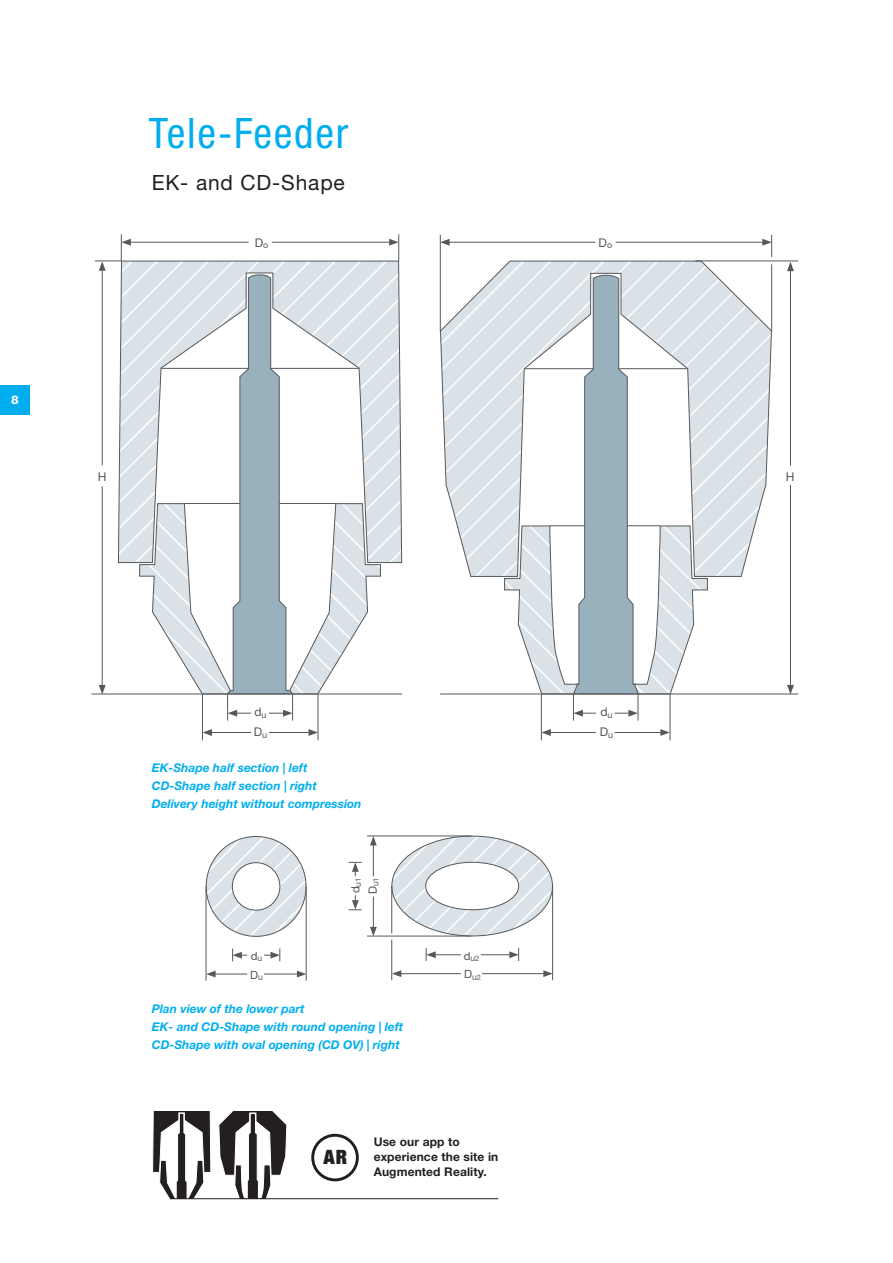
<style>
.page{position:relative;width:893px;height:1263px;background:#fff}
.page>*{position:absolute;margin:0;border:0;box-sizing:border-box;transform-origin:0 0}
.t1{font:condensed 42px "Helvetica Neue LT Std";letter-spacing:.04em;color:#00aeef}
.t2{font:21px "Helvetica Neue LT Std";letter-spacing:.04em;color:#231f20}
.t3{font:900 condensed 19.8px "Helvetica Neue LT Std";color:#231f20}
.t4{font:italic 700 12px/18px "Helvetica Neue LT Std";color:#00aeef}
.t5{font:700 12px/15px "Helvetica Neue LT Std";letter-spacing:.01em;color:#231f20}
.t6{font:12px "Helvetica Neue LT Std";color:#57585a}
.t7{font:800 12px "Helvetica Neue LT Std";color:#fff}
.t8{font:11.4px "Helvetica Neue LT Std";color:#57585a}
</style>
<div class="page">
<div style="left:0;top:385px;width:30px;height:30px;background:#00aeef"></div>
<div style="left:311px;top:1134px;width:48px;height:47px;border:3px solid #231f20;border-radius:50%"></div>
<svg style="left:218px;top:1111px;width:70px;height:89px"></svg>
<svg style="left:152px;top:1111px;width:60px;height:89px"></svg>
<hr style="left:170px;top:1198px;width:328px;height:1px;background:#231f20">
<svg style="left:205px;top:836px;width:102px;height:101px"></svg>
<svg style="left:391px;top:835px;width:162px;height:102px"></svg>
<hr style="left:91px;top:694px;width:311px;height:1px;background:#57585a">
<hr style="left:440px;top:694px;width:358px;height:1px;background:#57585a">
<hr style="left:210px;top:732px;width:41px;height:1px;background:#57585a">
<svg style="left:203px;top:729px;width:9px;height:7px"></svg>
<hr style="left:269px;top:732px;width:42px;height:1px;background:#57585a">
<svg style="left:309px;top:729px;width:9px;height:7px"></svg>
<hr style="left:548px;top:732px;width:48px;height:1px;background:#57585a">
<svg style="left:542px;top:729px;width:9px;height:7px"></svg>
<hr style="left:790px;top:485px;width:1px;height:202px;background:#57585a">
<svg style="left:787px;top:685px;width:7px;height:9px"></svg>
<hr style="left:615px;top:732px;width:48px;height:1px;background:#57585a">
<svg style="left:660px;top:729px;width:10px;height:7px"></svg>
<hr style="left:790px;top:269px;width:1px;height:197px;background:#57585a">
<svg style="left:787px;top:262px;width:7px;height:9px"></svg>
<hr style="left:202px;top:694px;width:1px;height:46px;background:#57585a">
<hr style="left:541px;top:694px;width:1px;height:46px;background:#57585a">
<hr style="left:318px;top:694px;width:1px;height:46px;background:#57585a">
<hr style="left:670px;top:694px;width:1px;height:46px;background:#57585a">
<hr style="left:695px;top:261px;width:103px;height:1px;background:#57585a">
<hr style="left:481px;top:954px;width:31px;height:1px;background:#57585a">
<hr style="left:213px;top:974px;width:34px;height:1px;background:#57585a">
<svg style="left:207px;top:971px;width:9px;height:6px"></svg>
<hr style="left:399px;top:973px;width:62px;height:1px;background:#57585a">
<svg style="left:392px;top:970px;width:9px;height:7px"></svg>
<hr style="left:373px;top:896px;width:1px;height:33px;background:#57585a">
<svg style="left:370px;top:927px;width:7px;height:9px"></svg>
<hr style="left:264px;top:974px;width:35px;height:1px;background:#57585a">
<svg style="left:297px;top:971px;width:9px;height:6px"></svg>
<hr style="left:482px;top:973px;width:64px;height:1px;background:#57585a">
<svg style="left:543px;top:970px;width:9px;height:7px"></svg>
<hr style="left:373px;top:843px;width:1px;height:33px;background:#57585a">
<svg style="left:370px;top:837px;width:7px;height:8px"></svg>
<hr style="left:206px;top:886px;width:1px;height:95px;background:#57585a">
<hr style="left:391px;top:940px;width:1px;height:40px;background:#57585a">
<hr style="left:391px;top:886px;width:1px;height:47px;background:#57585a">
<hr style="left:367px;top:936px;width:104px;height:1px;background:#57585a">
<hr style="left:367px;top:836px;width:104px;height:1px;background:#57585a">
<svg style="left:232px;top:948px;width:15px;height:13px"></svg>
<svg style="left:264px;top:948px;width:17px;height:13px"></svg>
<svg style="left:509px;top:948px;width:10px;height:13px"></svg>
<hr style="left:306px;top:886px;width:1px;height:95px;background:#57585a">
<hr style="left:552px;top:886px;width:1px;height:94px;background:#57585a">
<svg style="left:426px;top:948px;width:35px;height:13px"></svg>
<svg style="left:95px;top:234px;width:307px;height:487px"></svg>
<svg style="left:440px;top:235px;width:332px;height:486px"></svg>
<svg style="left:349px;top:895px;width:13px;height:15px"></svg>
<svg style="left:349px;top:862px;width:13px;height:14px"></svg>
<p class="t7" style="left:11px;top:392px;width:9px">8</p>
<h1 class="t1" style="left:149px;top:109px;width:201px">Tele-Feeder</h1>
<h2 class="t2" style="left:152px;top:170px;width:195px">EK- and CD-Shape</h2>
<p class="t6" style="left:255px;top:235px;width:15px">D<sub>o</sub></p>
<p class="t6" style="left:599px;top:235px;width:15px">D<sub>o</sub></p>
<p class="t6" style="left:98px;top:469px;width:10px">H</p>
<p class="t6" style="left:786px;top:469px;width:10px">H</p>
<p class="t6" style="left:254px;top:705px;width:14px">d<sub>u</sub></p>
<p class="t6" style="left:600px;top:705px;width:14px">d<sub>u</sub></p>
<p class="t6" style="left:254px;top:725px;width:15px">D<sub>u</sub></p>
<p class="t6" style="left:600px;top:725px;width:15px">D<sub>u</sub></p>
<p class="t4" style="left:152px;top:758px;width:211px">EK-Shape half section | left<br>CD-Shape half section | right<br>Delivery height without compression</p>
<p class="t8" style="left:251px;top:949px;width:13px">d<sub>u</sub></p>
<p class="t8" style="left:366px;top:894px;width:18px;rotate:-90deg">D<sub>u</sub><sub>1</sub></p>
<p class="t8" style="left:348px;top:893px;width:17px;rotate:-90deg">d<sub>u</sub><sub>1</sub></p>
<p class="t8" style="left:464px;top:949px;width:17px">d<sub>u</sub><sub>2</sub></p>
<p class="t8" style="left:250px;top:968px;width:14px">D<sub>u</sub></p>
<p class="t8" style="left:464px;top:967px;width:18px">D<sub>u</sub><sub>2</sub></p>
<p class="t4" style="left:152px;top:999px;width:253px">Plan view of the lower part<br>EK- and CD-Shape with round opening | left<br>CD-Shape with oval opening (CD OV) | right</p>
<h3 class="t3" style="left:323px;top:1144px;width:25px">AR</h3>
<p class="t5" style="left:374px;top:1134px;width:126px">Use our app to experience the site in<br>Augmented Reality.</p>
</div>
